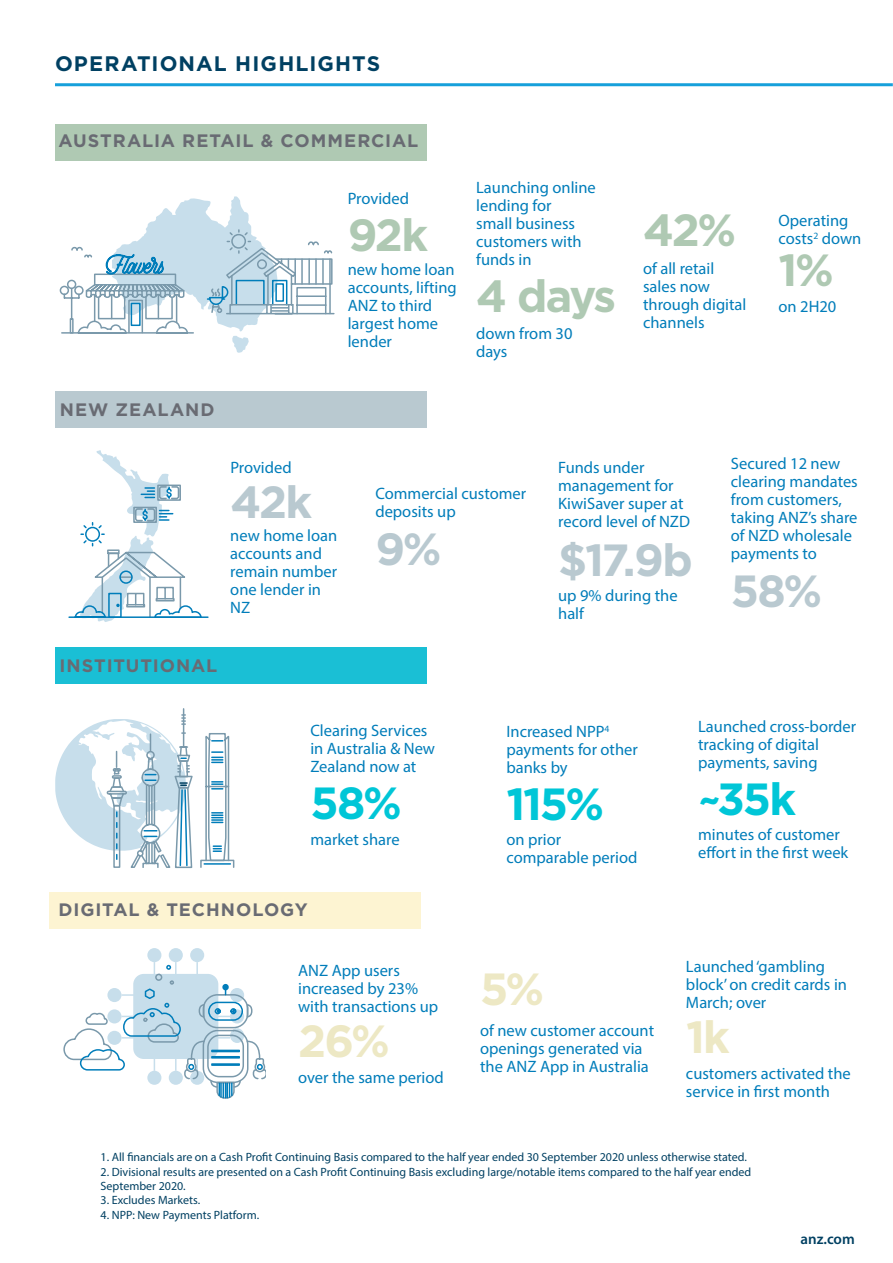
<style>
.page{position:relative;width:893px;height:1263px;background:#fff}
.page>*{position:absolute;margin:0;border:0;box-sizing:border-box;transform-origin:0 0}
.t1{font:700 45px "Gotham";letter-spacing:-.035em;color:#b9c9d0}
.t2{font:700 45px "Gotham";letter-spacing:-.055em;color:#afc9b3}
.t3{font:700 45px "Gotham";letter-spacing:-.045em;color:#00c6d7}
.t4{font:700 45px "Gotham";color:#ede8c4}
.t5{font:700 21px "Gotham";letter-spacing:.05em;color:#004062}
.t6{font:700 18px "Gotham";letter-spacing:.05em;color:#696b73}
.t7{font:16.5px/18px "Myriad Pro";color:#007dba}
.t8{font:600 15px "Myriad Pro";color:#004062}
.t9{font:12px/14.4px "Myriad Pro";color:#004062}
</style>
<div class="page">
<div style="left:55px;top:124px;width:372px;height:37px;background:#afc9b3"></div>
<div style="left:55px;top:391px;width:372px;height:37px;background:#b9c9d0"></div>
<div style="left:55px;top:647px;width:371px;height:37px;background:#1abfd5"></div>
<div style="left:50px;top:891px;width:371px;height:37px;background:#fdf4d2"></div>
<hr style="left:55px;top:83px;width:838px;height:3px;background:#16a0db">
<svg style="left:200px;top:733px;width:34px;height:134px"></svg>
<hr style="left:183px;top:709px;width:1px;height:38px;background:#7a99ab">
<svg style="left:55px;top:713px;width:138px;height:156px"></svg>
<svg style="left:59px;top:196px;width:276px;height:157px"></svg>
<div style="left:147px;top:948px;width:14px;height:14px;background:#c7deeb;border-radius:50%"></div>
<div style="left:169px;top:948px;width:14px;height:14px;background:#c7deeb;border-radius:50%"></div>
<div style="left:190px;top:948px;width:14px;height:14px;background:#c7deeb;border-radius:50%"></div>
<svg style="left:63px;top:962px;width:203px;height:137px"></svg>
<svg style="left:68px;top:450px;width:141px;height:172px"></svg>
<p class="t5" style="left:55px;top:49px;width:327px">OPERATIONAL HIGHLIGHTS</p>
<p class="t6" style="left:59px;top:129px;width:361px">AUSTRALIA RETAIL &amp; COMMERCIAL</p>
<p class="t6" style="left:60px;top:397px;width:156px">NEW ZEALAND</p>
<p class="t7" style="left:476px;top:178px;width:121px">Launching online lending for<br>small business customers with funds in</p>
<p class="t7" style="left:348px;top:189px;width:63px">Provided</p>
<h1 class="t2" style="left:348px;top:205px;width:82px">92k</h1>
<h1 class="t2" style="left:643px;top:200px;width:95px">42%</h1>
<p class="t7" style="left:643px;top:259px;width:105px">of all retail sales now through digital channels</p>
<p class="t7" style="left:348px;top:260px;width:110px">new home loan accounts, lifting<br>ANZ to third largest home lender</p>
<h1 class="t2" style="left:476px;top:266px;width:141px">4 days</h1>
<p class="t7" style="left:476px;top:324px;width:98px">down from 30 days</p>
<p class="t7" style="left:778px;top:211px;width:84px">Operating costs<sup>2</sup> down</p>
<h1 class="t2" style="left:778px;top:241px;width:57px">1%</h1>
<p class="t7" style="left:778px;top:297px;width:59px">on 2H20</p>
<p class="t7" style="left:230px;top:458px;width:63px">Provided</p>
<p class="t7" style="left:558px;top:458px;width:133px">Funds under management for<br>KiwiSaver super at record level of NZD</p>
<h1 class="t1" style="left:230px;top:472px;width:83px">42k</h1>
<p class="t7" style="left:375px;top:484px;width:152px">Commercial customer deposits up</p>
<p class="t7" style="left:230px;top:526px;width:108px">new home loan accounts and remain number one lender in<br>NZ</p>
<h1 class="t1" style="left:375px;top:519px;width:68px">9%</h1>
<h1 class="t1" style="left:558px;top:530px;width:136px">$17.9b</h1>
<p class="t7" style="left:558px;top:587px;width:121px">up 9% during the half</p>
<p class="t6" style="left:60px;top:654px;width:159px">INSTITUTIONAL</p>
<p class="t7" style="left:731px;top:454px;width:128px">Secured 12 new clearing mandates from customers, taking ANZ’s share of NZD wholesale payments to</p>
<h1 class="t1" style="left:731px;top:562px;width:93px">58%</h1>
<p class="t7" style="left:310px;top:721px;width:126px">Clearing Services in Australia &amp; New<br>Zealand now at</p>
<p class="t7" style="left:506px;top:722px;width:133px">Increased NPP<sup>4 </sup>payments for other banks by</p>
<p class="t7" style="left:698px;top:717px;width:160px">Launched cross-border tracking of digital payments, saving</p>
<h1 class="t3" style="left:310px;top:773px;width:93px">58%</h1>
<h1 class="t3" style="left:506px;top:774px;width:99px">115%</h1>
<h1 class="t3" style="left:698px;top:769px;width:99px">~35k</h1>
<p class="t7" style="left:310px;top:830px;width:91px">market share</p>
<p class="t7" style="left:506px;top:830px;width:133px">on prior comparable period</p>
<p class="t7" style="left:698px;top:825px;width:152px">minutes of customer effort in the first week</p>
<p class="t6" style="left:58px;top:897px;width:251px">DIGITAL &amp; TECHNOLOGY</p>
<p class="t7" style="left:298px;top:961px;width:142px">ANZ App users increased by 23% with transactions up</p>
<p class="t7" style="left:686px;top:957px;width:163px">Launched ‘gambling block’ on credit cards in<br>March; over</p>
<h1 class="t4" style="left:480px;top:959px;width:66px">5%</h1>
<h1 class="t4" style="left:298px;top:1011px;width:93px">26%</h1>
<p class="t7" style="left:298px;top:1068px;width:147px">over the same period</p>
<p class="t7" style="left:480px;top:1021px;width:176px">of new customer account openings generated via the ANZ App in Australia</p>
<h1 class="t4" style="left:686px;top:1007px;width:45px">1k</h1>
<p class="t7" style="left:686px;top:1064px;width:166px">customers activated the service in first month</p>
<p class="t9" style="left:101px;top:1150px;width:648px">1. All financials are on a Cash Profit Continuing Basis compared to the half year ended 30 September 2020 unless otherwise stated.</p>
<p class="t9" style="left:101px;top:1164px;width:652px">2. Divisional results are presented on a Cash Profit Continuing Basis excluding large/notable items compared to the half year ended<br>September 2020.</p>
<p class="t9" style="left:101px;top:1193px;width:101px">3. Excludes Markets.</p>
<p class="t9" style="left:101px;top:1207px;width:160px">4. NPP: New Payments Platform.</p>
<p class="t8" style="left:800px;top:1229px;width:56px">anz.com</p>
</div>
